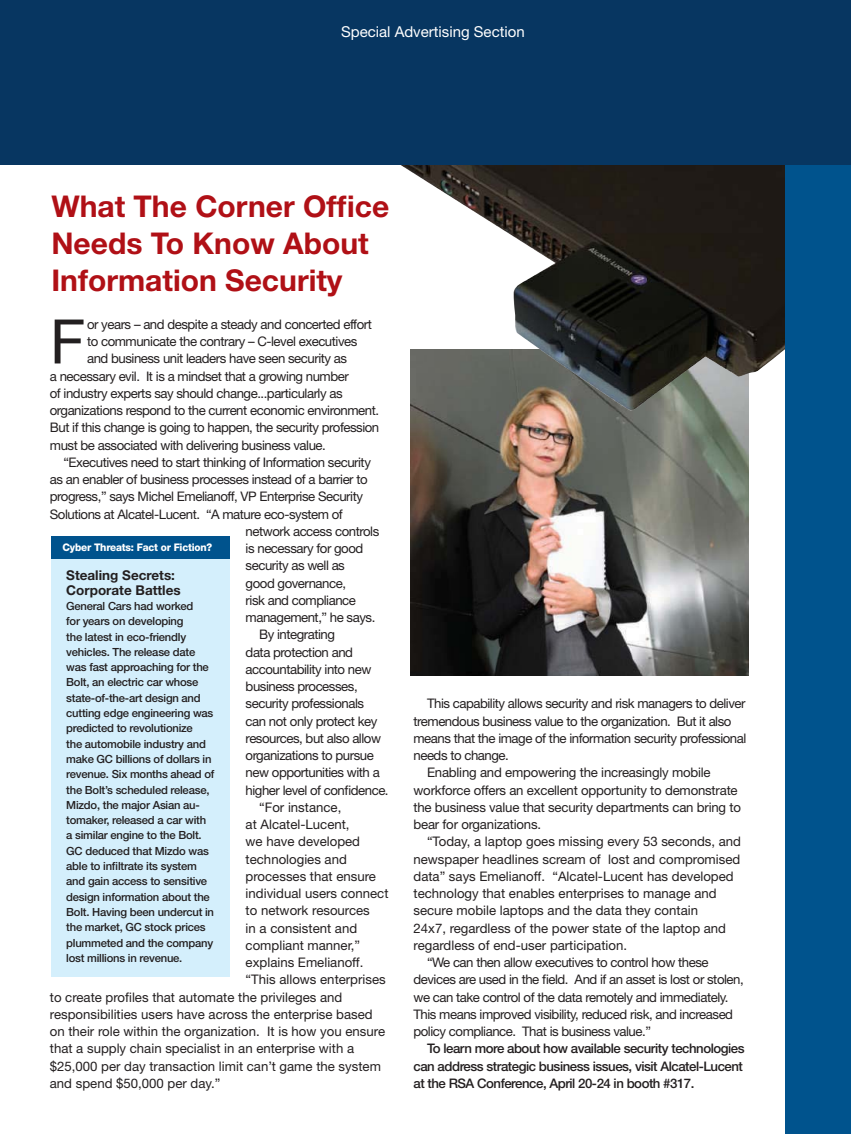
<style>
.page{position:relative;width:851px;height:1134px;background:#fff}
.page>*{position:absolute;margin:0;border:0;box-sizing:border-box;transform-origin:0 0}
.t1{font:61.5px "Helvetica Neue";color:#231f20}
.t2{font:700 30px/36.6px "Helvetica Neue";color:#b01016}
.t3{font:15px "Helvetica Neue";color:#fff}
.t4{font:700 13.5px/15px "Helvetica Neue";color:#231f20}
.t5{font:13.2px "Helvetica Neue";letter-spacing:-.035em;color:#231f20}
.t6{font:13.2px "Helvetica Neue";color:#231f20}
.t7{font:13.2px "Helvetica Neue";letter-spacing:-.015em;color:#231f20}
.t8{font:500 13.2px/17.2px "Helvetica Neue";letter-spacing:-.035em;color:#231f20}
.t9{font:500 11.25px/15.3px "Helvetica Neue";letter-spacing:-.02em;color:#231f20}
.t10{font:800 10.5px "Helvetica Neue";letter-spacing:-.02em;color:#fff;scale:.95 1}
</style>
<div class="page">
<img style="left:411px;top:411px;width:337px;height:265px">
<img style="left:380px;top:164px;width:405px;height:247px">
<div style="left:785px;top:164px;width:65px;height:970px;background:#00538d"></div>
<div style="left:1px;top:0;width:849px;height:164px;background:#073661"></div>
<div style="left:52px;top:536px;width:178px;height:441px;background:#d4effc"></div>
<div style="left:52px;top:536px;width:178px;height:23px;background:#00538d"></div>
<p class="t3" style="left:341px;top:26px;width:185px">Special Advertising Section</p>
<h2 class="t2" style="left:51px;top:192px;width:339px">What The Corner Office<br>Needs To Know About<br>Information Security</h2>
<h1 class="t1" style="left:50px;top:320px;width:37px">F</h1>
<p class="t5" style="left:87px;top:320px;width:286px">or years – and despite a steady and concerted effort</p>
<p class="t5" style="left:87px;top:337px;width:272px">to communicate the contrary – C-level executives</p>
<p class="t5" style="left:87px;top:354px;width:261px">and business unit leaders have seen security as</p>
<p class="t5" style="left:50px;top:371px;width:300px">a necessary evil. It is a mindset that a growing number</p>
<p class="t5" style="left:50px;top:389px;width:294px">of industry experts say should change...particularly as</p>
<p class="t5" style="left:50px;top:406px;width:331px">organizations respond to the current economic environment.</p>
<p class="t5" style="left:50px;top:423px;width:331px">But if this change is going to happen, the security profession</p>
<p class="t5" style="left:50px;top:440px;width:277px">must be associated with delivering business value.</p>
<p class="t5" style="left:63px;top:458px;width:309px">“Executives need to start thinking of Information security</p>
<p class="t5" style="left:50px;top:475px;width:319px">as an enabler of business processes instead of a barrier to</p>
<p class="t5" style="left:50px;top:492px;width:314px">progress,” says Michel Emelianoff, VP Enterprise Security</p>
<p class="t5" style="left:50px;top:509px;width:294px">Solutions at Alcatel-Lucent. “A mature eco-system of</p>
<p class="t5" style="left:246px;top:527px;width:135px">network access controls</p>
<p class="t5" style="left:246px;top:544px;width:119px">is necessary for good</p>
<p class="t5" style="left:246px;top:561px;width:101px">security as well as</p>
<p class="t5" style="left:246px;top:578px;width:102px">good governance,</p>
<p class="t5" style="left:246px;top:596px;width:112px">risk and compliance</p>
<p class="t5" style="left:246px;top:613px;width:131px">management,” he says.</p>
<p class="t5" style="left:259px;top:630px;width:77px">By integrating</p>
<p class="t5" style="left:246px;top:647px;width:109px">data protection and</p>
<p class="t5" style="left:246px;top:665px;width:127px">accountability into new</p>
<p class="t5" style="left:246px;top:682px;width:113px">business processes,</p>
<p class="t5" style="left:246px;top:699px;width:120px">security professionals</p>
<p class="t5" style="left:246px;top:716px;width:133px">can not only protect key</p>
<p class="t5" style="left:246px;top:734px;width:137px">resources, but also allow</p>
<p class="t5" style="left:246px;top:751px;width:130px">organizations to pursue</p>
<p class="t5" style="left:246px;top:768px;width:136px">new opportunities with a</p>
<p class="t5" style="left:246px;top:785px;width:144px">higher level of confidence.</p>
<p class="t6" style="left:259px;top:803px;width:84px">“For instance,</p>
<p class="t6" style="left:246px;top:820px;width:105px">at Alcatel-Lucent,</p>
<p class="t6" style="left:246px;top:837px;width:116px">we have developed</p>
<p class="t6" style="left:246px;top:854px;width:103px">technologies and</p>
<p class="t6" style="left:246px;top:872px;width:132px">processes that ensure</p>
<p class="t6" style="left:246px;top:889px;width:144px">individual users connect</p>
<p class="t6" style="left:246px;top:906px;width:126px">to network resources</p>
<p class="t6" style="left:246px;top:923px;width:113px">in a consistent and</p>
<p class="t6" style="left:246px;top:941px;width:116px">compliant manner,”</p>
<p class="t6" style="left:246px;top:958px;width:119px">explains Emelianoff.</p>
<p class="t6" style="left:246px;top:975px;width:142px">“This allows enterprises</p>
<p class="t6" style="left:50px;top:992px;width:294px">to create profiles that automate the privileges and</p>
<p class="t6" style="left:50px;top:1010px;width:324px">responsibilities users have across the enterprise based</p>
<p class="t6" style="left:50px;top:1027px;width:337px">on their role within the organization. It is how you ensure</p>
<p class="t6" style="left:50px;top:1044px;width:306px">that a supply chain specialist in an enterprise with a</p>
<p class="t6" style="left:50px;top:1061px;width:332px">$25,000 per day transaction limit can’t game the system</p>
<p class="t6" style="left:50px;top:1079px;width:172px">and spend $50,000 per day.”</p>
<p class="t10" style="left:62px;top:541px;width:159px">Cyber Threats: Fact or Fiction?</p>
<p class="t4" style="left:66px;top:569px;width:116px">Stealing Secrets:<br>Corporate Battles</p>
<p class="t9" style="left:66px;top:600px;width:150px">General Cars had worked<br>for years on developing<br>the latest in eco-friendly vehicles. The release date was fast approaching for the<br>Bolt, an electric car whose state-of-the-art design and cutting edge engineering was predicted to revolutionize<br>the automobile industry and make GC billions of dollars in revenue. Six months ahead of the Bolt’s scheduled release,<br>Mizdo, the major Asian au&shy;tomaker, released a car with a similar engine to the Bolt.<br>GC deduced that Mizdo was able to infiltrate its system and gain access to sensitive design information about the<br>Bolt. Having been undercut in the market, GC stock prices plummeted and the company lost millions in revenue.</p>
<p class="t5" style="left:427px;top:699px;width:320px">This capability allows security and risk managers to deliver</p>
<p class="t5" style="left:413px;top:716px;width:319px">tremendous business value to the organization. But it also</p>
<p class="t5" style="left:413px;top:734px;width:334px">means that the image of the information security professional</p>
<p class="t5" style="left:413px;top:751px;width:97px">needs to change.</p>
<p class="t7" style="left:427px;top:768px;width:285px">Enabling and empowering the increasingly mobile</p>
<p class="t7" style="left:413px;top:785px;width:326px">workforce offers an excellent opportunity to demonstrate</p>
<p class="t7" style="left:413px;top:803px;width:329px">the business value that security departments can bring to</p>
<p class="t7" style="left:413px;top:820px;width:129px">bear for organizations.</p>
<p class="t6" style="left:427px;top:837px;width:315px">“Today, a laptop goes missing every 53 seconds, and</p>
<p class="t6" style="left:413px;top:854px;width:328px">newspaper headlines scream of lost and compromised</p>
<p class="t6" style="left:413px;top:872px;width:322px">data” says Emelianoff. “Alcatel-Lucent has developed</p>
<p class="t6" style="left:413px;top:889px;width:304px">technology that enables enterprises to manage and</p>
<p class="t6" style="left:413px;top:906px;width:286px">secure mobile laptops and the data they contain</p>
<p class="t6" style="left:413px;top:923px;width:314px">24x7, regardless of the power state of the laptop and</p>
<p class="t6" style="left:413px;top:941px;width:215px">regardless of end-user participation.</p>
<p class="t5" style="left:427px;top:958px;width:283px">“We can then allow executives to control how these</p>
<p class="t5" style="left:413px;top:975px;width:332px">devices are used in the field. And if an asset is lost or stolen,</p>
<p class="t5" style="left:413px;top:992px;width:316px">we can take control of the data remotely and immediately.</p>
<p class="t5" style="left:413px;top:1010px;width:321px">This means improved visibility, reduced risk, and increased</p>
<p class="t5" style="left:413px;top:1027px;width:239px">policy compliance. That is business value.”</p>
<p class="t8" style="left:413px;top:1042px;width:332px;text-indent:13px">To learn more about how available security technologies can address strategic business issues, visit Alcatel-Lucent at the RSA Conference, April 20-24 in booth #317.</p>
</div>
